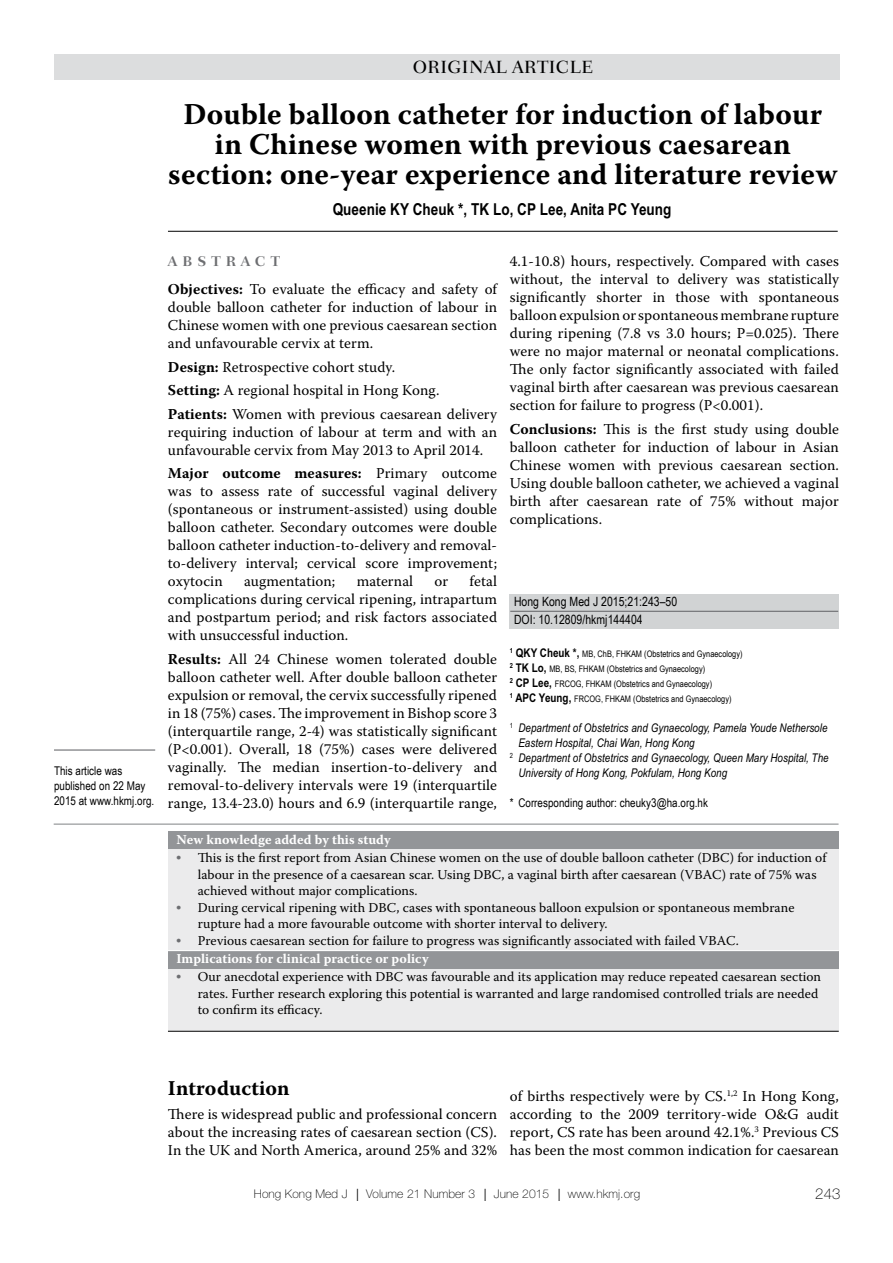
<style>
.page{position:relative;width:893px;height:1263px;background:#fff}
.page>*{position:absolute;margin:0;border:0;box-sizing:border-box;transform-origin:0 0}
.t1{font:700 30px/30px "Warnock Pro";letter-spacing:.005em;color:#000;text-align:center}
.t2{font:700 21px "Warnock Pro";letter-spacing:.005em;color:#000}
.t3{font:500 18px "Fairfield LH";color:#000}
.t4{font:700 16.5px "Arial Narrow";letter-spacing:.005em;color:#000}
.t5{font:15px/18px "Warnock Pro";letter-spacing:.005em;color:#000;text-align:justify}
.t6{font:100 15px "Helvetica Neue";color:#000}
.t7{font:700 14.25px "Fairfield LH";letter-spacing:.35em;color:#6d6e71}
.t8{font:13.5px/16.5px "Warnock Pro";letter-spacing:.005em;color:#000}
.t9{font:700 13.5px "Warnock Pro";letter-spacing:.005em;color:#fff}
.t10{font:12.75px/18px "Arial Narrow";letter-spacing:.005em;color:#000}
.t11{font:italic 12px "Arial Narrow";letter-spacing:.005em;color:#000}
.t12{font:12px/15px "Arial Narrow";letter-spacing:.005em;color:#000}
.t13{font:100 12px "Helvetica Neue";letter-spacing:.01em;color:#000}
.t14{font:9px/15px "Arial Narrow";letter-spacing:.005em;color:#000}
.s1{font-weight:700}
.s2{font-weight:700;font-size:12px}
.s3{font-family:"Times";color:#6d6e71}
.s4{font-weight:700;color:#fff}
</style>
<div class="page">
<div style="left:510px;top:594px;width:329px;height:34px;background:#d1d3d4"></div>
<hr style="left:168px;top:231px;width:670px;height:1px;background:#000">
<hr style="left:54px;top:824px;width:784px;height:1px;background:#808285">
<div style="left:168px;top:831px;width:671px;height:200px;background:#ebebec"></div>
<div style="left:168px;top:831px;width:671px;height:17px;background:#939598"></div>
<div style="left:168px;top:951px;width:671px;height:17px;background:#939598"></div>
<hr style="left:168px;top:950px;width:671px;height:1px;background:#fff">
<hr style="left:168px;top:1031px;width:671px;height:1px;background:#000">
<div style="left:54px;top:54px;width:785px;height:26px;background:#dcddde"></div>
<hr style="left:510px;top:611px;width:328px;height:1px;background:#6d6e71">
<hr style="left:54px;top:749px;width:101px;height:2px;background:#6d6e71">
<p class="t3" style="left:413px;top:57px;width:18px">ORIGINAL</p>
<p class="t3" style="left:512px;top:57px;width:15px">ARTICLE</p>
<h1 class="t1" style="left:168px;top:99px;width:671px">Double balloon catheter for induction of labour in Chinese women with previous caesarean section: one-year experience and literature review</h1>
<p class="t4" style="left:333px;top:200px;width:340px">Queenie KY Cheuk *, TK Lo, CP Lee, Anita PC Yeung</p>
<p class="t12" style="left:54px;top:763px;width:102px">This article was published on 22 May<br>2015 at www.hkmj.org.</p>
<p class="t7" style="left:168px;top:252px;width:113px">ABSTRACT</p>
<p class="t5" style="left:168px;top:280px;width:331px"><span class="s1">Objectives:</span> To evaluate the efficacy and safety of double balloon catheter for induction of labour in Chinese women with one previous caesarean section and unfavourable cervix at term.</p>
<p class="t5" style="left:168px;top:355px;width:331px;line-height:23.5px;text-align:left"><span class="s1">Design:</span> Retrospective cohort study.<br><span class="s1">Setting:</span> A regional hospital in Hong Kong.<br><span class="s1">Patients:</span> Women with previous caesarean delivery</p>
<p class="t5" style="left:168px;top:423px;width:331px">requiring induction of labour at term and with an unfavourable cervix from May 2013 to April 2014.</p>
<p class="t5" style="left:168px;top:464px;width:331px"><span class="s1">Major outcome measures:</span> Primary outcome was to assess rate of successful vaginal delivery (spontaneous or instrument-assisted) using double balloon catheter. Secondary outcomes were double balloon catheter induction-to-delivery and removal&shy;to-delivery interval; cervical score improvement; oxytocin</p>
<p class="t5" style="left:168px;top:572px;width:331px;text-indent:302px">fetal complications during cervical ripening, intrapartum and postpartum period; and risk factors associated with unsuccessful induction.</p>
<p class="t5" style="left:168px;top:650px;width:331px"><span class="s1">Results:</span> All 24 Chinese women tolerated double balloon catheter well. After double balloon catheter expulsion or removal, the cervix successfully ripened in 18 (75%) cases. The improvement in Bishop score 3 (interquartile range, 2-4) was statistically significant (P&lt;0.001). Overall, 18 (75%) cases were delivered vaginally. The median insertion-to-delivery and removal-to-delivery intervals were 19 (interquartile range, 13.4-23.0) hours and 6.9 (interquartile range,</p>
<p class="t5" style="left:244px;top:572px;width:93px">augmentation;</p>
<p class="t5" style="left:357px;top:572px;width:58px">maternal</p>
<p class="t5" style="left:435px;top:572px;width:15px">or</p>
<p class="t5" style="left:510px;top:252px;width:331px">4.1-10.8) hours, respectively. Compared with cases without, the interval to delivery was statistically significantly shorter in those with spontaneous balloon expulsion or spontaneous membrane rupture during ripening (7.8 vs 3.0 hours; P=0.025). There were no major maternal or neonatal complications.<br>The only factor significantly associated with failed vaginal birth after caesarean was previous caesarean section for failure to progress (P&lt;0.001).</p>
<p class="t5" style="left:510px;top:420px;width:331px"><span class="s1">Conclusions:</span> This is the first study using double balloon catheter for induction of labour in Asian Chinese women with previous caesarean section.<br>Using double balloon catheter, we achieved a vaginal birth after caesarean rate of 75% without major complications.</p>
<p class="t10" style="left:514px;top:592px;width:165px">Hong Kong Med J 2015;21:243–50<br>DOI: 10.12809/hkmj144404</p>
<p class="t14" style="left:510px;top:646px;width:234px"><sup>1</sup> <span class="s2">QKY Cheuk *,</span> MB, ChB, FHKAM (Obstetrics and Gynaecology)<br><sup>2</sup> <span class="s2">TK Lo,</span> MB, BS, FHKAM (Obstetrics and Gynaecology)<br><sup>2</sup> <span class="s2">CP Lee,</span> FRCOG, FHKAM (Obstetrics and Gynaecology)<br><sup>1</sup> <span class="s2">APC Yeung,</span> FRCOG, FHKAM (Obstetrics and Gynaecology)</p>
<p class="t11" style="left:510px;top:721px;width:319px"><sup>1</sup> Department of Obstetrics and Gynaecology, Pamela Youde Nethersole</p>
<p class="t11" style="left:518px;top:736px;width:178px">Eastern Hospital, Chai Wan, Hong Kong</p>
<p class="t11" style="left:510px;top:751px;width:320px"><sup>2</sup> Department of Obstetrics and Gynaecology, Queen Mary Hospital, The</p>
<p class="t11" style="left:518px;top:766px;width:210px">University of Hong Kong, Pokfulam, Hong Kong</p>
<p class="t12" style="left:510px;top:795px;width:200px">* Corresponding author: cheuky3@ha.org.hk</p>
<p class="t9" style="left:176px;top:832px;width:216px">New knowledge added by this study</p>
<p class="t8" style="left:198px;top:849px;width:630px;text-indent:-21px"><span class="s3">•</span> This is the first report from Asian Chinese women on the use of double balloon catheter (DBC) for induction of labour in the presence of a caesarean scar. Using DBC, a vaginal birth after caesarean (VBAC) rate of 75% was achieved without major complications.</p>
<p class="t8" style="left:198px;top:899px;width:598px;text-indent:-21px"><span class="s3">•</span> During cervical ripening with DBC, cases with spontaneous balloon expulsion or spontaneous membrane rupture had a more favourable outcome with shorter interval to delivery.</p>
<p class="t8" style="left:176px;top:931px;width:564px;line-height:18.6px"><span class="s3">•</span> Previous caesarean section for failure to progress was significantly associated with failed VBAC.<br><span class="s4">Implications for clinical practice or policy</span></p>
<p class="t8" style="left:198px;top:968px;width:625px;text-indent:-21px"><span class="s3">•</span> Our anecdotal experience with DBC was favourable and its application may reduce repeated caesarean section rates. Further research exploring this potential is warranted and large randomised controlled trials are needed to confirm its efficacy.</p>
<h2 class="t2" style="left:168px;top:1075px;width:123px">Introduction</h2>
<p class="t5" style="left:168px;top:1105px;width:331px">There is widespread public and professional concern about the increasing rates of caesarean section (CS).<br>In the UK and North America, around 25% and 32%</p>
<p class="t5" style="left:510px;top:1086px;width:331px">of births respectively were by CS.<sup>1,2</sup> In Hong Kong, according to the 2009 territory-wide O&amp;G audit report, CS rate has been around 42.1%.<sup>3</sup> Previous CS has been the most common indication for caesarean</p>
<p class="t13" style="left:254px;top:1187px;width:388px">Hong Kong Med J ⎥ Volume 21 Number 3 ⎥ June 2015 ⎥ www.hkmj.org</p>
<p class="t6" style="left:815px;top:1186px;width:27px">243</p>
</div>
